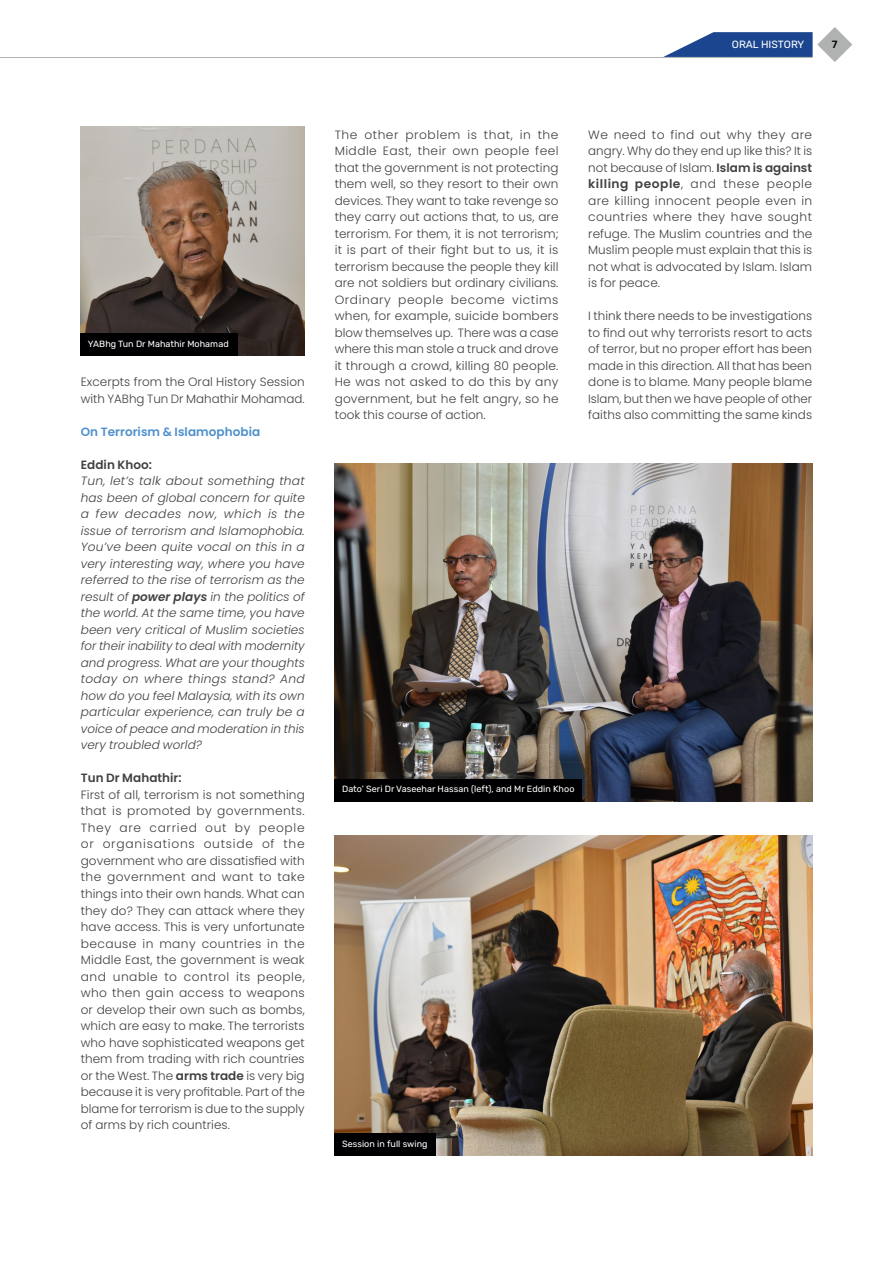
<style>
.page{position:relative;width:893px;height:1263px;background:#fff}
.page>*{position:absolute;margin:0;border:0;box-sizing:border-box;transform-origin:0 0}
.t1{font:300 12px/16.5px "Poppins";letter-spacing:.005em;color:#414042;text-align:justify}
.t2{font:italic 300 12px/16.5px "Poppins";letter-spacing:.005em;color:#414042;text-align:justify}
.t3{font:600 12px "Poppins";letter-spacing:.005em;color:#4e90cd}
.t4{font:600 12px "Poppins";letter-spacing:.005em;color:#414042}
.t5{font:10.5px "Rubik";color:#fff}
.t6{font:500 10.5px "Rubik";color:#000002}
.t7{font:9px "Rubik";letter-spacing:.005em;color:#fff}
.s1{font-weight:600}
</style>
<div class="page">
<hr style="left:0;top:57px;width:813px;height:1px;background:#b0b1b1">
<svg style="left:663px;top:27px;width:189px;height:35px"></svg>
<img style="left:335px;top:464px;width:477px;height:337px">
<img style="left:335px;top:835px;width:477px;height:320px">
<img style="left:81px;top:126px;width:224px;height:230px">
<div style="left:335px;top:1133px;width:101px;height:22px;background:#000002"></div>
<div style="left:81px;top:333px;width:157px;height:23px;background:#000002"></div>
<div style="left:335px;top:779px;width:247px;height:22px;background:#000002"></div>
<p class="t5" style="left:732px;top:37px;width:74px">ORAL HISTORY</p>
<p class="t6" style="left:832px;top:37px;width:7px">7</p>
<p class="t7" style="left:88px;top:337px;width:142px">YABhg Tun Dr Mahathir Mohamad</p>
<p class="t1" style="left:81px;top:374px;width:225px">Excerpts from the Oral History Session with YABhg Tun Dr Mahathir Mohamad.</p>
<p class="t3" style="left:81px;top:425px;width:181px">On Terrorism &amp; Islamophobia</p>
<p class="t4" style="left:81px;top:458px;width:73px">Eddin Khoo:</p>
<p class="t2" style="left:81px;top:473px;width:226px">Tun, let’s talk about something that has been of global concern for quite a few decades now, which is the issue of terrorism and Islamophobia.<br>You’ve been quite vocal on this in a very interesting way, where you have referred to the rise of terrorism as the result of <span class="s1">power plays</span> in the politics of the world. At the same time, you have been very critical of Muslim societies for their inability to deal with modernity and progress. What are your thoughts today on where things stand? And how do you feel Malaysia, with its own particular experience, can truly be a voice of peace and moderation in this very troubled world?</p>
<p class="t4" style="left:81px;top:771px;width:102px">Tun Dr Mahathir:</p>
<p class="t1" style="left:81px;top:786px;width:226px">First of all, terrorism is not something that is promoted by governments.<br>They are carried out by people or organisations outside of the government who are dissatisfied with the government and want to take things into their own hands. What can they do? They can attack where they have access. This is very unfortunate because in many countries in the Middle East, the government is weak and unable to control its people, who then gain access to weapons or develop their own such as bombs, which are easy to make. The terrorists who have sophisticated weapons get them from trading with rich countries or the West. The <span class="s1">arms trade</span> is very big because it is very profitable. Part of the blame for terrorism is due to the supply of arms by rich countries.</p>
<p class="t1" style="left:335px;top:126px;width:225px">The other problem is that, in the Middle East, their own people feel that the government is not protecting them well, so they resort to their own devices. They want to take revenge so they carry out actions that, to us, are terrorism. For them, it is not terrorism; it is part of their fight but to us, it is terrorism because the people they kill are not soldiers but ordinary civilians.<br>Ordinary people become victims when, for example, suicide bombers blow themselves up. There was a case where this man stole a truck and drove it through a crowd, killing 80 people.<br>He was not asked to do this by any government, but he felt angry, so he took this course of action.</p>
<p class="t1" style="left:588px;top:126px;width:226px">We need to find out why they are angry. Why do they end up like this? It is not because of Islam. <span class="s1">Islam is against killing people</span>, and these people are killing innocent people even in countries where they have sought refuge. The Muslim countries and the Muslim people must explain that this is not what is advocated by Islam. Islam is for peace.</p>
<p class="t1" style="left:588px;top:308px;width:226px">I think there needs to be investigations to find out why terrorists resort to acts of terror, but no proper effort has been made in this direction. All that has been done is to blame. Many people blame Islam, but then we have people of other faiths also committing the same kinds</p>
<p class="t7" style="left:342px;top:782px;width:234px">Dato’ Seri Dr Vaseehar Hassan (left), and Mr Eddin Khoo</p>
<p class="t7" style="left:342px;top:1138px;width:87px">Session in full swing</p>
</div>
